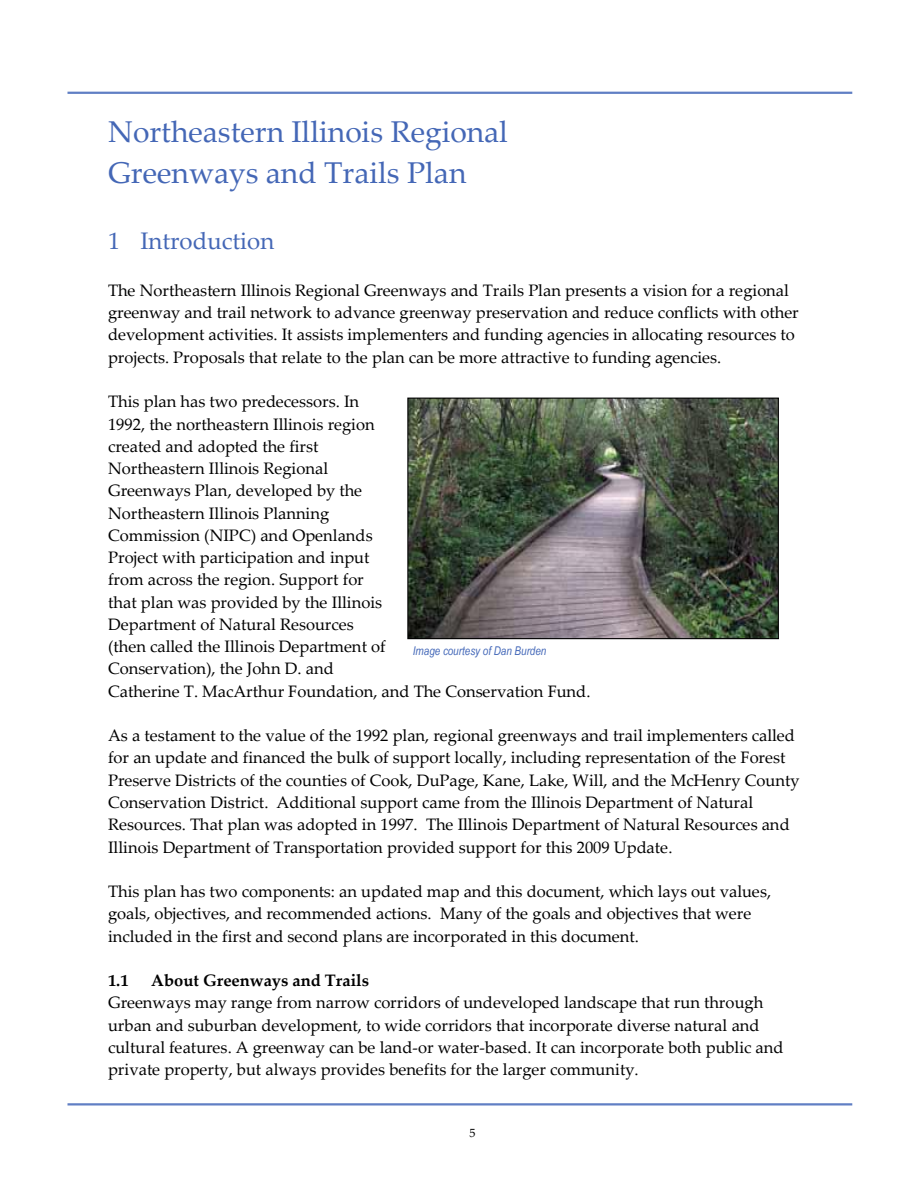
<style>
.page{position:relative;width:918px;height:1188px;background:#fff}
.page>*{position:absolute;margin:0;border:0;box-sizing:border-box;transform-origin:0 0}
.t1{font:30px "Palatino Linotype";color:#4467b6}
.t2{font:24px "Palatino Linotype";color:#4467b6}
.t3{font:16.5px/22.2px "Palatino Linotype";color:#000}
.t4{font:700 16.5px "Palatino Linotype";color:#000}
.t5{font:italic 12px "Arial Narrow";letter-spacing:-.005em;color:#4569b9}
.t6{font:12px "Palatino Linotype";color:#000}
</style>
<div class="page">
<hr style="left:68px;top:92px;width:784px;height:2px;background:#607fc4">
<hr style="left:68px;top:1103px;width:784px;height:3px;background:#607fc4">
<img style="left:409px;top:400px;width:368px;height:237px">
<div style="left:407px;top:398px;width:372px;height:241px;border:1px solid #000"></div>
<p class="t1" style="left:108px;top:120px;width:402px">Northeastern Illinois Regional</p>
<p class="t1" style="left:108px;top:161px;width:360px">Greenways and Trails Plan</p>
<h1 class="t2" style="left:108px;top:232px;width:168px">1 Introduction</h1>
<p class="t3" style="left:108px;top:281px;width:692px">The Northeastern Illinois Regional Greenways and Trails Plan presents a vision for a regional greenway and trail network to advance greenway preservation and reduce conflicts with other development activities. It assists implementers and funding agencies in allocating resources to projects. Proposals that relate to the plan can be more attractive to funding agencies.</p>
<p class="t3" style="left:108px;top:392px;width:484px">This plan has two predecessors. In<br>1992, the northeastern Illinois region<br>created and adopted the first<br>Northeastern Illinois Regional<br>Greenways Plan, developed by the<br>Northeastern Illinois Planning<br>Commission (NIPC) and Openlands<br>Project with participation and input<br>from across the region. Support for<br>that plan was provided by the Illinois<br>Department of Natural Resources<br>(then called the Illinois Department of<br>Conservation), the John D. and<br>Catherine T. MacArthur Foundation, and The Conservation Fund.</p>
<p class="t3" style="left:108px;top:726px;width:693px">As a testament to the value of the 1992 plan, regional greenways and trail implementers called for an update and financed the bulk of support locally, including representation of the Forest Preserve Districts of the counties of Cook, DuPage, Kane, Lake, Will, and the McHenry County Conservation District. Additional support came from the Illinois Department of Natural Resources. That plan was adopted in 1997. The Illinois Department of Natural Resources and Illinois Department of Transportation provided support for this 2009 Update.</p>
<p class="t3" style="left:108px;top:882px;width:665px">This plan has two components: an updated map and this document, which lays out values, goals, objectives, and recommended actions. Many of the goals and objectives that were included in the first and second plans are incorporated in this document.</p>
<h2 class="t4" style="left:108px;top:974px;width:22px">1.1</h2>
<h2 class="t4" style="left:151px;top:974px;width:219px">About Greenways and Trails</h2>
<p class="t3" style="left:108px;top:994px;width:677px">Greenways may range from narrow corridors of undeveloped landscape that run through urban and suburban development, to wide corridors that incorporate diverse natural and cultural features. A greenway can be land-or water-based. It can incorporate both public and private property, but always provides benefits for the larger community.</p>
<p class="t5" style="left:413px;top:644px;width:135px">Image courtesy of Dan Burden</p>
<p class="t6" style="left:470px;top:1128px;width:8px">5</p>
</div>
